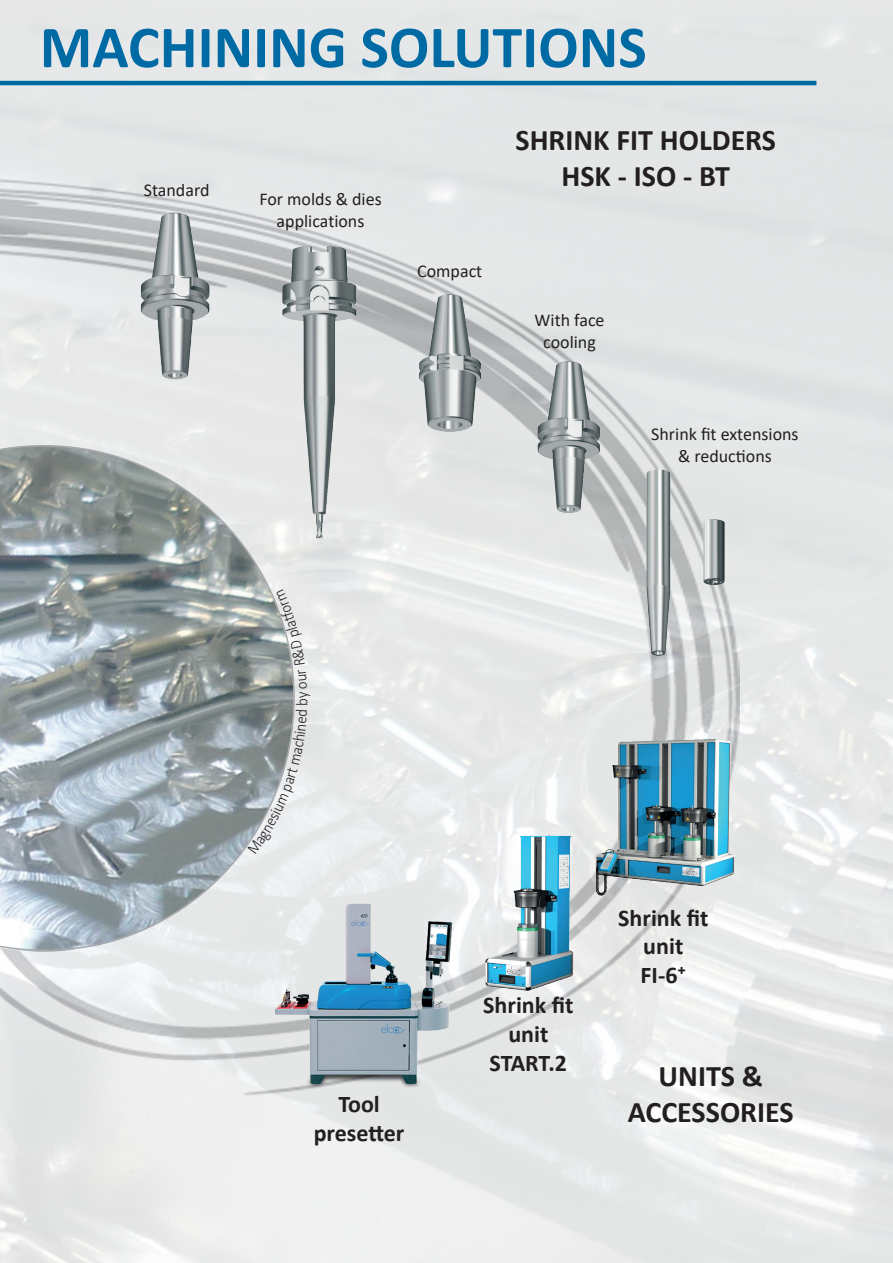
<style>
.page{position:relative;width:893px;height:1263px;background:#fff}
.page>*{position:absolute;margin:0;border:0;box-sizing:border-box;transform-origin:0 0}
.t1{font:700 60px "Calibri";color:#006aa4}
.t2{font:700 30px/36px "Calibri";color:#231f20;text-align:center}
.t3{font:700 24px/28.8px "Calibri";color:#231f20;text-align:center}
.t4{font:18px/21.6px "Calibri";color:#231f20;text-align:center}
.t5{font:300 16.5px "Calibri";color:#231f20;scale:.9 1}
</style>
<div class="page">
<img style="left:0;top:0;width:893px;height:1263px">
<img style="left:263px;top:900px;width:192px;height:191px">
<img style="left:588px;top:727px;width:150px;height:180px">
<img style="left:476px;top:828px;width:104px;height:167px">
<img style="left:279px;top:240px;width:84px;height:305px">
<img style="left:643px;top:452px;width:32px;height:207px">
<img style="left:534px;top:357px;width:71px;height:162px">
<img style="left:138px;top:208px;width:78px;height:179px">
<img style="left:415px;top:291px;width:71px;height:144px">
<img style="left:702px;top:515px;width:24px;height:73px">
<hr style="left:0;top:81px;width:816px;height:4px;background:#006aa4">
<svg style="left:0;top:445px;width:295px;height:506px;background:#a6afb2"></svg>
<svg style="left:248px;top:710px;width:59px;height:144px;background:#bcc1c3"></svg>
<svg style="left:276px;top:590px;width:34px;height:108px;background:#cdd1d0"></svg>
<h1 class="t1" style="left:40px;top:5px;width:608px">MACHINING SOLUTIONS</h1>
<p class="t4" style="left:144px;top:179px;width:67px">Standard</p>
<p class="t4" style="left:259px;top:188px;width:124px">For molds &amp; dies applications</p>
<p class="t4" style="left:417px;top:260px;width:67px">Compact</p>
<h2 class="t2" style="left:515px;top:122px;width:262px">SHRINK FIT HOLDERS<br>HSK - ISO - BT</h2>
<p class="t4" style="left:535px;top:309px;width:72px">With face cooling</p>
<p class="t4" style="left:651px;top:423px;width:149px">Shrink fit extensions &amp; reductions</p>
<p class="t5" style="left:292px;top:706px;width:10px;rotate:-90deg">b</p>
<h3 class="t3" style="left:314px;top:1089px;width:92px">Tool presetter</h3>
<h3 class="t3" style="left:483px;top:990px;width:92px">Shrink fit unit<br>START.2</h3>
<h3 class="t3" style="left:618px;top:903px;width:92px">Shrink fit unit<br>FI-6⁺</h3>
<h2 class="t2" style="left:628px;top:1057px;width:167px">UNITS &amp;<br>ACCESSORIES</h2>
</div>
